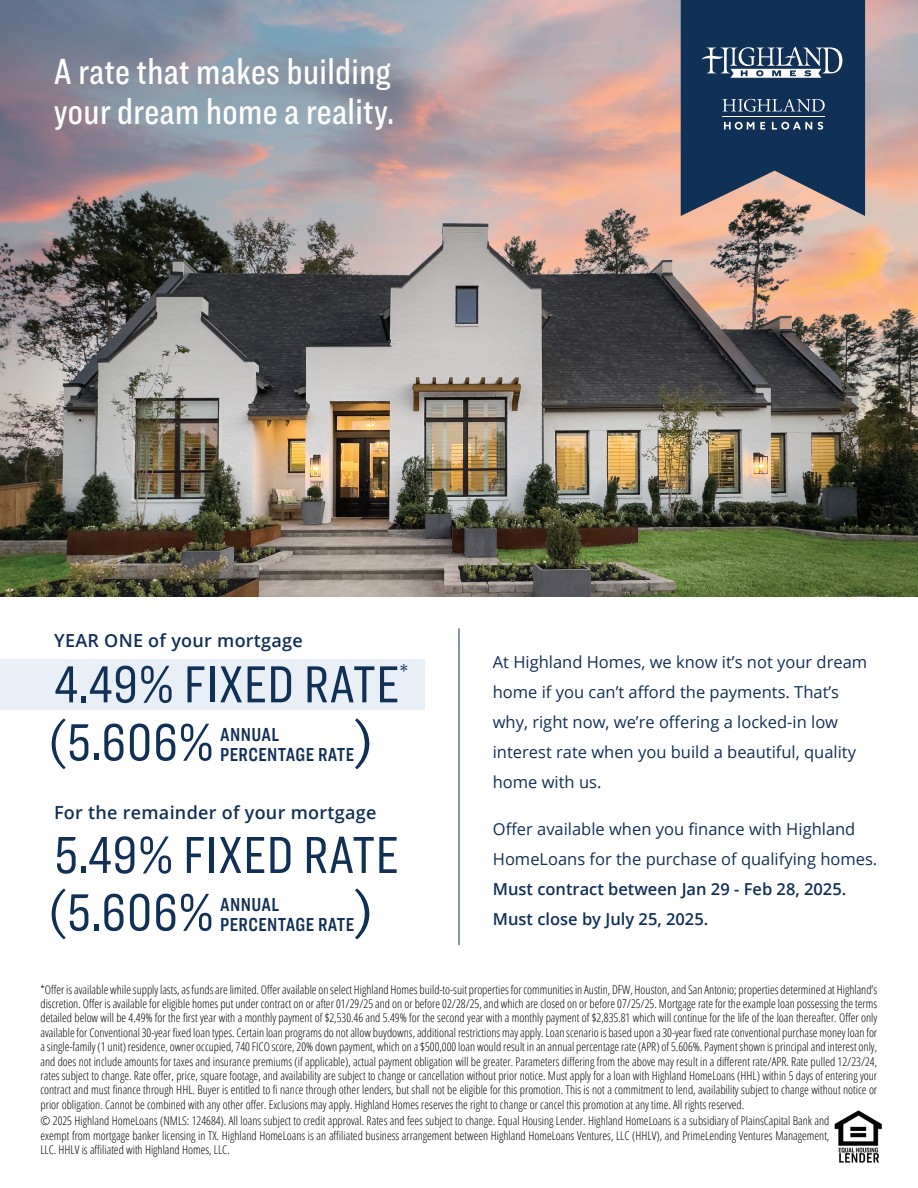
<style>
.page{position:relative;width:918px;height:1188px;background:#fff}
.page>*{position:absolute;margin:0;border:0;box-sizing:border-box;transform-origin:0 0}
.t1{font:54px "Ringside Compressed";letter-spacing:.01em;color:#113056}
.t2{font:500 54px "Ringside Compressed";color:#113056}
.t3{font:500 37.5px/40.5px "Ringside Compressed";letter-spacing:.01em;color:#fff}
.t4{font:21px "Ringside Compressed";color:#113056}
.t5{font:600 19.5px/19.5px "Ringside Compressed";letter-spacing:.02em;color:#113056}
.t6{font:600 18px "Open Sans";letter-spacing:.015em;color:#113056}
.t7{font:16.5px/30px "Open Sans";color:#113055}
.t8{font:600 16.5px/30px "Open Sans";color:#113055}
.t9{font:300 condensed 12px/14.4px "Open Sans";color:#000;text-align:justify}
</style>
<div class="page">
<img style="left:0;top:0;width:918px;height:596px">
<hr style="left:459px;top:628px;width:1px;height:317px;background:#113056">
<div style="left:0;top:659px;width:424px;height:50px;background:#e8eff7"></div>
<img style="left:834px;top:1110px;width:48px;height:53px">
<svg style="left:681px;top:0;width:184px;height:216px"></svg>
<hr style="left:723px;top:117px;width:102px;height:1px;background:#fff">
<h2 class="t3" style="left:54px;top:51px;width:342px">A rate that makes building your dream home a reality.</h2>
<h3 class="t6" style="left:54px;top:628px;width:250px">YEAR ONE of your mortgage</h3>
<h1 class="t1" style="left:54px;top:648px;width:347px">4.49% FIXED RATE</h1>
<h3 class="t4" style="left:400px;top:657px;width:10px">*</h3>
<h1 class="t1" style="left:47px;top:706px;width:169px">(5.606%</h1>
<h1 class="t2" style="left:354px;top:706px;width:21px">)</h1>
<h3 class="t5" style="left:220px;top:725px;width:136px">ANNUAL<br>PERCENTAGE RATE</h3>
<h3 class="t6" style="left:54px;top:800px;width:324px">For the remainder of your mortgage</h3>
<h1 class="t1" style="left:54px;top:819px;width:346px">5.49% FIXED RATE</h1>
<h1 class="t1" style="left:47px;top:876px;width:169px">(5.606%</h1>
<h1 class="t2" style="left:354px;top:876px;width:21px">)</h1>
<h3 class="t5" style="left:220px;top:895px;width:136px">ANNUAL<br>PERCENTAGE RATE</h3>
<h3 class="t7" style="left:493px;top:647px;width:376px">At Highland Homes, we know it’s not your dream home if you can’t afford the payments. That’s why, right now, we’re offering a locked-in low interest rate when you build a beautiful, quality home with us.</h3>
<h3 class="t7" style="left:493px;top:813px;width:386px">Offer available when you finance with Highland<br>HomeLoans for the purchase of qualifying homes.</h3>
<h3 class="t8" style="left:493px;top:873px;width:355px">Must contract between Jan 29 - Feb 28, 2025.<br>Must close by July 25, 2025.</h3>
<p class="t9" style="left:40px;top:982px;width:838px">*Offer is available while supply lasts, as funds are limited. Offer available on select Highland Homes build-to-suit properties for communities in Austin, DFW, Houston, and San Antonio; properties determined at Highland’s discretion. Offer is available for eligible homes put under contract on or after 01/29/25 and on or before 02/28/25, and which are closed on or before 07/25/25. Mortgage rate for the example loan possessing the terms detailed below will be 4.49% for the first year with a monthly payment of $2,530.46 and 5.49% for the second year with a monthly payment of $2,835.81 which will continue for the life of the loan thereafter. Offer only available for Conventional 30-year fixed loan types. Certain loan programs do not allow buydowns, additional restrictions may apply. Loan scenario is based upon a 30-year fixed rate conventional purchase money loan for a single-family (1 unit) residence, owner occupied, 740 FICO score, 20% down payment, which on a $500,000 loan would result in an annual percentage rate (APR) of 5.606%. Payment shown is principal and interest only, and does not include amounts for taxes and insurance premiums (if applicable), actual payment obligation will be greater. Parameters differing from the above may result in a different rate/APR. Rate pulled 12/23/24, rates subject to change. Rate offer, price, square footage, and availability are subject to change or cancellation without prior notice. Must apply for a loan with Highland HomeLoans (HHL) within 5 days of entering your contract and must finance through HHL. Buyer is entitled to fi nance through other lenders, but shall not be eligible for this promotion. This is not a commitment to lend, availability subject to change without notice or prior obligation. Cannot be combined with any other offer. Exclusions may apply. Highland Homes reserves the right to change or cancel this promotion at any time. All rights reserved.</p>
<p class="t9" style="left:40px;top:1114px;width:790px">© 2025 Highland HomeLoans (NMLS: 124684). All loans subject to credit approval. Rates and fees subject to change. Equal Housing Lender. Highland HomeLoans is a subsidiary of PlainsCapital Bank and exempt from mortgage banker licensing in TX. Highland HomeLoans is an affiliated business arrangement between Highland HomeLoans Ventures, LLC (HHLV), and PrimeLending Ventures Management, LLC. HHLV is affiliated with Highland Homes, LLC.</p>
</div>
